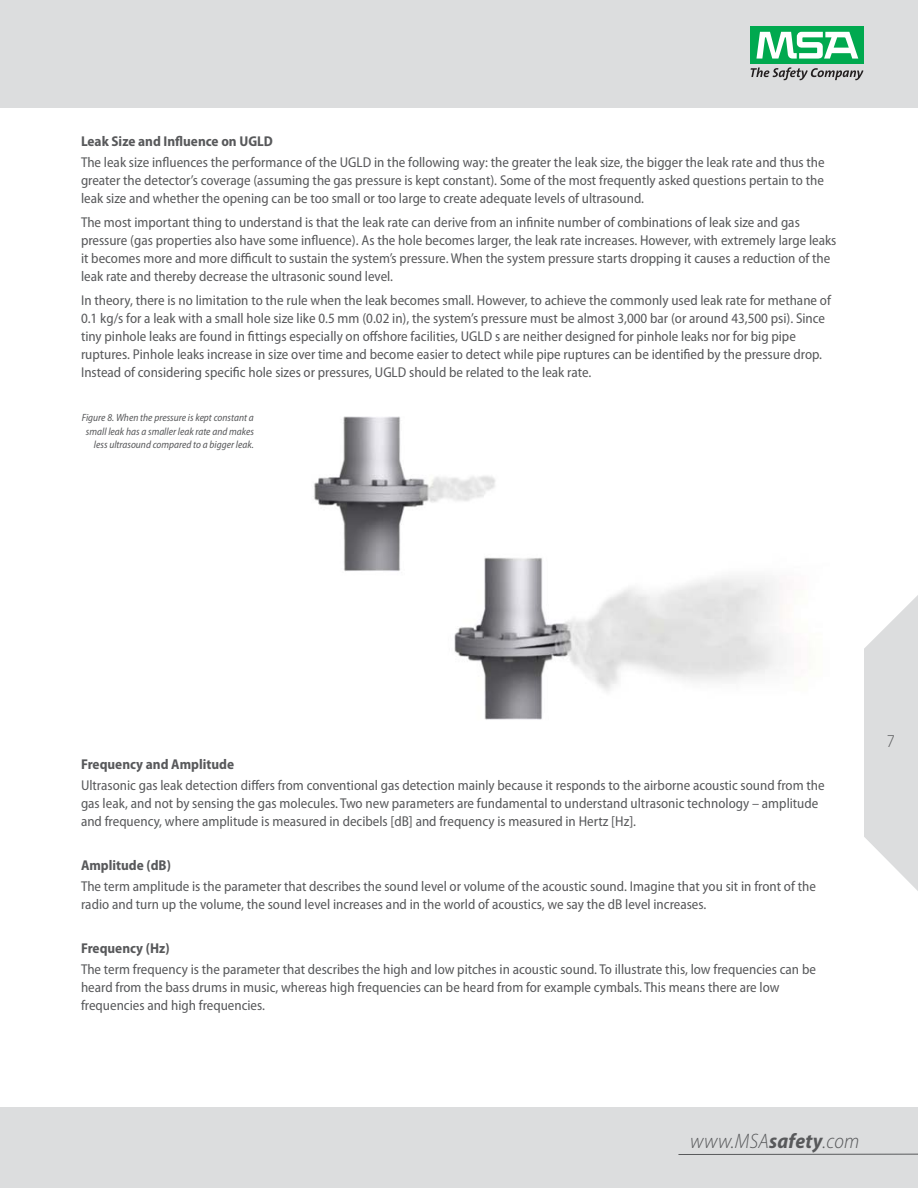
<style>
.page{position:relative;width:918px;height:1188px;background:#fff}
.page>*{position:absolute;margin:0;border:0;box-sizing:border-box;transform-origin:0 0}
.t1{font:italic 300 semi-condensed 21px "Myriad Pro";letter-spacing:.01em;color:#58595b}
.t2{font:300 semi-condensed 18px "Myriad Pro";color:#58595b}
.t3{font:semi-condensed 14.25px/18px "Myriad Pro";color:#58595b}
.t4{font:700 semi-condensed 14.25px "Myriad Pro";color:#58595b}
.t5{font:italic semi-condensed 10.5px/13.5px "Myriad Pro";color:#58595b;text-align:right}
.s1{font-weight:700}
</style>
<div class="page">
<div style="left:1px;top:1107px;width:917px;height:81px;background:#dcddde"></div>
<div style="left:0;top:0;width:918px;height:108px;background:#dcddde"></div>
<div style="left:751px;top:26px;width:113px;height:38px;background:#00a94f"></div>
<svg style="left:756px;top:32px;width:102px;height:27px"></svg>
<svg style="left:751px;top:67px;width:113px;height:13px"></svg>
<hr style="left:678px;top:1154px;width:240px;height:1px;background:#58595b">
<svg style="left:864px;top:595px;width:54px;height:296px"></svg>
<hr style="left:0;top:1107px;width:1px;height:81px;background:#dcddde">
<img style="left:313px;top:416px;width:470px;height:304px">
<p class="t4" style="left:81px;top:136px;width:193px">Leak Size and Influence on UGLD</p>
<p class="t3" style="left:81px;top:154px;width:745px;text-align:justify">The leak size influences the performance of the UGLD in the following way: the greater the leak size, the bigger the leak rate and thus the greater the detector’s coverage (assuming the gas pressure is kept constant). Some of the most frequently asked questions pertain to the leak size and whether the opening can be too small or too large to create adequate levels of ultrasound.</p>
<p class="t3" style="left:81px;top:214px;width:757px">The most important thing to understand is that the leak rate can derive from an infinite number of combinations of leak size and gas pressure (gas properties also have some influence). As the hole becomes larger, the leak rate increases. However, with extremely large leaks it becomes more and more difficult to sustain the system’s pressure. When the system pressure starts dropping it causes a reduction of the leak rate and thereby decrease the ultrasonic sound level.</p>
<p class="t3" style="left:81px;top:292px;width:751px">In theory, there is no limitation to the rule when the leak becomes small. However, to achieve the commonly used leak rate for methane of 0.1 kg/s for a leak with a small hole size like 0.5 mm (0.02 in), the system’s pressure must be almost 3,000 bar (or around 43,500 psi). Since tiny pinhole leaks are found in fittings especially on offshore facilities, UGLD s are neither designed for pinhole leaks nor for big pipe ruptures. Pinhole leaks increase in size over time and become easier to detect while pipe ruptures can be identified by the pressure drop.<br>Instead of considering specific hole sizes or pressures, UGLD should be related to the leak rate.</p>
<p class="t5" style="left:82px;top:412px;width:174px">Figure 8. When the pressure is kept constant a small leak has a smaller leak rate and makes less ultrasound compared to a bigger leak.</p>
<p class="t4" style="left:81px;top:759px;width:155px">Frequency and Amplitude</p>
<p class="t3" style="left:81px;top:777px;width:745px">Ultrasonic gas leak detection differs from conventional gas detection mainly because it responds to the airborne acoustic sound from the gas leak, and not by sensing the gas molecules. Two new parameters are fundamental to understand ultrasonic technology – amplitude and frequency, where amplitude is measured in decibels [dB] and frequency is measured in Hertz [Hz].</p>
<p class="t4" style="left:81px;top:860px;width:91px">Amplitude (dB)</p>
<p class="t3" style="left:81px;top:878px;width:736px">The term amplitude is the parameter that describes the sound level or volume of the acoustic sound. Imagine that you sit in front of the radio and turn up the volume, the sound level increases and in the world of acoustics, we say the dB level increases.</p>
<p class="t4" style="left:81px;top:943px;width:90px">Frequency (Hz)</p>
<p class="t3" style="left:81px;top:962px;width:736px">The term frequency is the parameter that describes the high and low pitches in acoustic sound. To illustrate this, low frequencies can be heard from the bass drums in music, whereas high frequencies can be heard from for example cymbals. This means there are low frequencies and high frequencies.</p>
<p class="t2" style="left:887px;top:730px;width:10px">7</p>
<h1 class="t1" style="left:690px;top:1129px;width:170px">www.MSA<span class="s1">safety</span>.com</h1>
</div>
